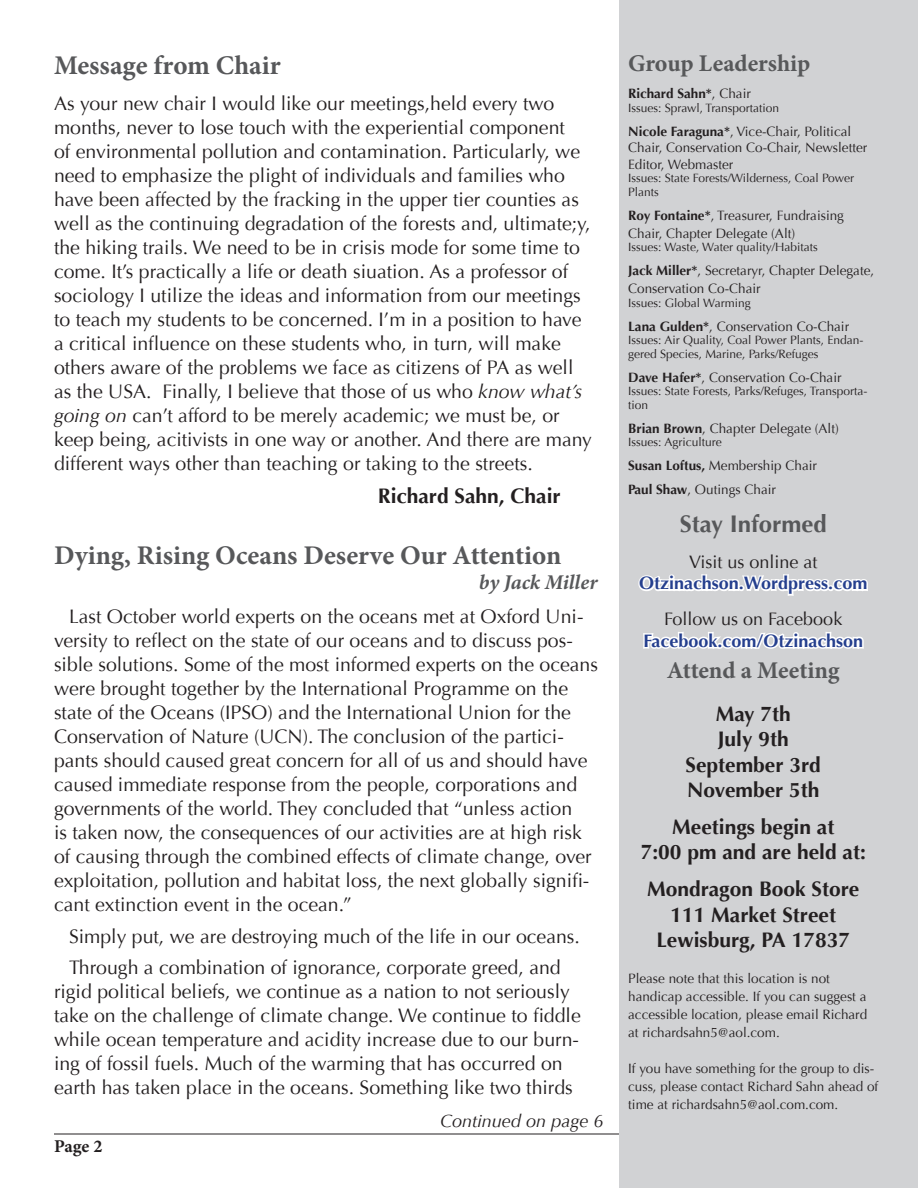
<style>
.page{position:relative;width:918px;height:1188px;background:#fff}
.page>*{position:absolute;margin:0;border:0;box-sizing:border-box;transform-origin:0 0}
.t1{font:700 27px "Minion Pro";color:#57585a}
.t2{font:700 24px "Minion Pro";letter-spacing:-.005em;color:#57585a}
.t3{font:700 24px "Optima";color:#57585a}
.t4{font:700 21px "Optima";color:#231f20}
.t5{font:italic 700 21px "Minion Pro";letter-spacing:-.005em;color:#57585a}
.t6{font:19.5px/24px "Optima";color:#231f20}
.t7{font:700 18px "Optima";color:#253f8e}
.t8{font:18px "Optima";color:#231f20}
.t9{font:italic 18px "Optima";color:#231f20}
.t10{font:700 18px "Minion Pro";color:#231f20}
.t11{font:13.5px/18px "Optima";color:#231f20}
.t12{font:700 13.5px "Optima";color:#231f20}
.t13{font:12px/13.5px "Optima";color:#231f20}
.s1{font-style:italic}
.s2{font-weight:400}
.s3{font-weight:700}
</style>
<div class="page">
<hr style="left:54px;top:1134px;width:810px;height:1px;background:#231f20">
<div style="left:620px;top:0;width:298px;height:1188px;background:#d1d2d4"></div>
<svg style="left:638px;top:574px;width:230px;height:22px"></svg>
<svg style="left:643px;top:632px;width:221px;height:17px"></svg>
<p class="t1" style="left:54px;top:46px;width:228px">Message from Chair</p>
<p class="t6" style="left:54px;top:91px;width:540px">As your new chair I would like our meetings,held every two months, never to lose touch with the experiential component<br>of environmental pollution and contamination. Particularly, we need to emphasize the plight of individuals and families who have been affected by the fracking in the upper tier counties as well as the continuing degradation of the forests and, ultimate;y, the hiking trails. We need to be in crisis mode for some time to come. It’s practically a life or death siuation. As a professor of sociology I utilize the ideas and information from our meetings to teach my students to be concerned. I’m in a position to have a critical influence on these students who, in turn, will make others aware of the problems we face as citizens of PA as well as the USA. Finally, I believe that those of us who <span class="s1">know what’s going on</span> can’t afford to be merely academic; we must be, or keep being, acitivists in one way or another. And there are many different ways other than teaching or taking to the streets.</p>
<p class="t4" style="left:378px;top:483px;width:184px">Richard Sahn, Chair</p>
<p class="t1" style="left:54px;top:536px;width:509px">Dying, Rising Oceans Deserve Our Attention</p>
<p class="t5" style="left:479px;top:567px;width:120px">by Jack Miller</p>
<p class="t6" style="left:54px;top:605px;width:546px;text-indent:15px">Last October world experts on the oceans met at Oxford Uni&shy;versity to reflect on the state of our oceans and to discuss pos&shy;sible solutions. Some of the most informed experts on the oceans were brought together by the International Programme on the state of the Oceans (IPSO) and the International Union for the Conservation of Nature (UCN). The conclusion of the partici&shy;pants should caused great concern for all of us and should have caused immediate response from the people, corporations and governments of the world. They concluded that “unless action<br>is taken now, the consequences of our activities are at high risk of causing through the combined effects of climate change, over exploitation, pollution and habitat loss, the next globally signifi&shy;cant extinction event in the ocean.”</p>
<p class="t6" style="left:69px;top:924px;width:512px">Simply put, we are destroying much of the life in our oceans.</p>
<p class="t6" style="left:54px;top:956px;width:528px;text-indent:15px">Through a combination of ignorance, corporate greed, and rigid political beliefs, we continue as a nation to not seriously take on the challenge of climate change. We continue to fiddle while ocean temperature and acidity increase due to our burn&shy;ing of fossil fuels. Much of the warming that has occurred on earth has taken place in the oceans. Something like two thirds</p>
<p class="t9" style="left:440px;top:1111px;width:165px">Continued on page 6</p>
<p class="t10" style="left:54px;top:1133px;width:50px">Page 2</p>
<p class="t2" style="left:628px;top:47px;width:184px">Group Leadership</p>
<p class="t12" style="left:628px;top:86px;width:124px">Richard Sahn*<span class="s2">, Chair</span></p>
<p class="t13" style="left:628px;top:101px;width:153px">Issues: Sprawl, Transportation</p>
<p class="t11" style="left:628px;top:123px;width:241px;line-height:16.5px"><span class="s3">Nicole Faraguna*</span>, Vice-Chair, Political<br>Chair, Conservation Co-Chair, Newsletter<br>Editor, Webmaster</p>
<p class="t13" style="left:628px;top:172px;width:227px">Issues: State Forests/Wilderness, Coal Power<br>Plants</p>
<p class="t11" style="left:628px;top:207px;width:217px"><span class="s3">Roy Fontaine*</span>, Treasurer, Fundraising<br>Chair, Chapter Delegate (Alt)</p>
<p class="t13" style="left:628px;top:241px;width:191px">Issues: Waste, Water quality/Habitats</p>
<p class="t11" style="left:628px;top:262px;width:248px"><span class="s3">Jack Miller*</span>, Secretaryr, Chapter Delegate,<br>Conservation Co-Chair</p>
<p class="t13" style="left:628px;top:296px;width:124px">Issues: Global Warming</p>
<p class="t11" style="left:628px;top:318px;width:223px"><span class="s3">Lana Gulden*</span>, Conservation Co-Chair</p>
<p class="t13" style="left:628px;top:334px;width:237px">Issues: Air Quality, Coal Power Plants, Endan&shy;gered Species, Marine, Parks/Refuges</p>
<p class="t11" style="left:628px;top:369px;width:215px"><span class="s3">Dave Hafer*</span>, Conservation Co-Chair</p>
<p class="t13" style="left:628px;top:385px;width:241px">Issues: State Forests, Parks/Refuges, Transporta&shy;tion</p>
<p class="t11" style="left:628px;top:420px;width:212px"><span class="s3">Brian Brown</span>, Chapter Delegate (Alt)</p>
<p class="t13" style="left:628px;top:436px;width:95px">Issues: Agriculture</p>
<p class="t11" style="left:628px;top:457px;width:190px"><span class="s3">Susan Loftus,</span> Membership Chair</p>
<p class="t11" style="left:628px;top:481px;width:149px"><span class="s3">Paul Shaw</span>, Outings Chair</p>
<p class="t3" style="left:680px;top:510px;width:148px">Stay Informed</p>
<p class="t8" style="left:689px;top:551px;width:130px">Visit us online at</p>
<p class="t7" style="left:639px;top:573px;width:230px">Otzinachson.Wordpress.com</p>
<p class="t8" style="left:664px;top:609px;width:180px">Follow us on Facebook</p>
<p class="t7" style="left:643px;top:630px;width:221px">Facebook.com/Otzinachson</p>
<p class="t2" style="left:667px;top:653px;width:174px">Attend a Meeting</p>
<p class="t4" style="left:716px;top:702px;width:77px">May 7th</p>
<p class="t4" style="left:718px;top:727px;width:72px">July 9th</p>
<p class="t4" style="left:686px;top:752px;width:137px">September 3rd</p>
<p class="t4" style="left:687px;top:778px;width:134px">November 5th</p>
<p class="t4" style="left:672px;top:815px;width:164px">Meetings begin at</p>
<p class="t4" style="left:641px;top:840px;width:227px">7:00 pm and are held at:</p>
<p class="t4" style="left:647px;top:877px;width:214px">Mondragon Book Store</p>
<p class="t4" style="left:670px;top:902px;width:167px">111 Market Street</p>
<p class="t4" style="left:656px;top:928px;width:195px">Lewisburg, PA 17837</p>
<p class="t11" style="left:628px;top:969px;width:241px">Please note that this location is not handicap accessible. If you can suggest a accessible location, please email Richard at richardsahn5@aol.com.</p>
<p class="t11" style="left:628px;top:1059px;width:252px">If you have something for the group to dis&shy;cuss, please contact Richard Sahn ahead of time at richardsahn5@aol.com.com.</p>
</div>
